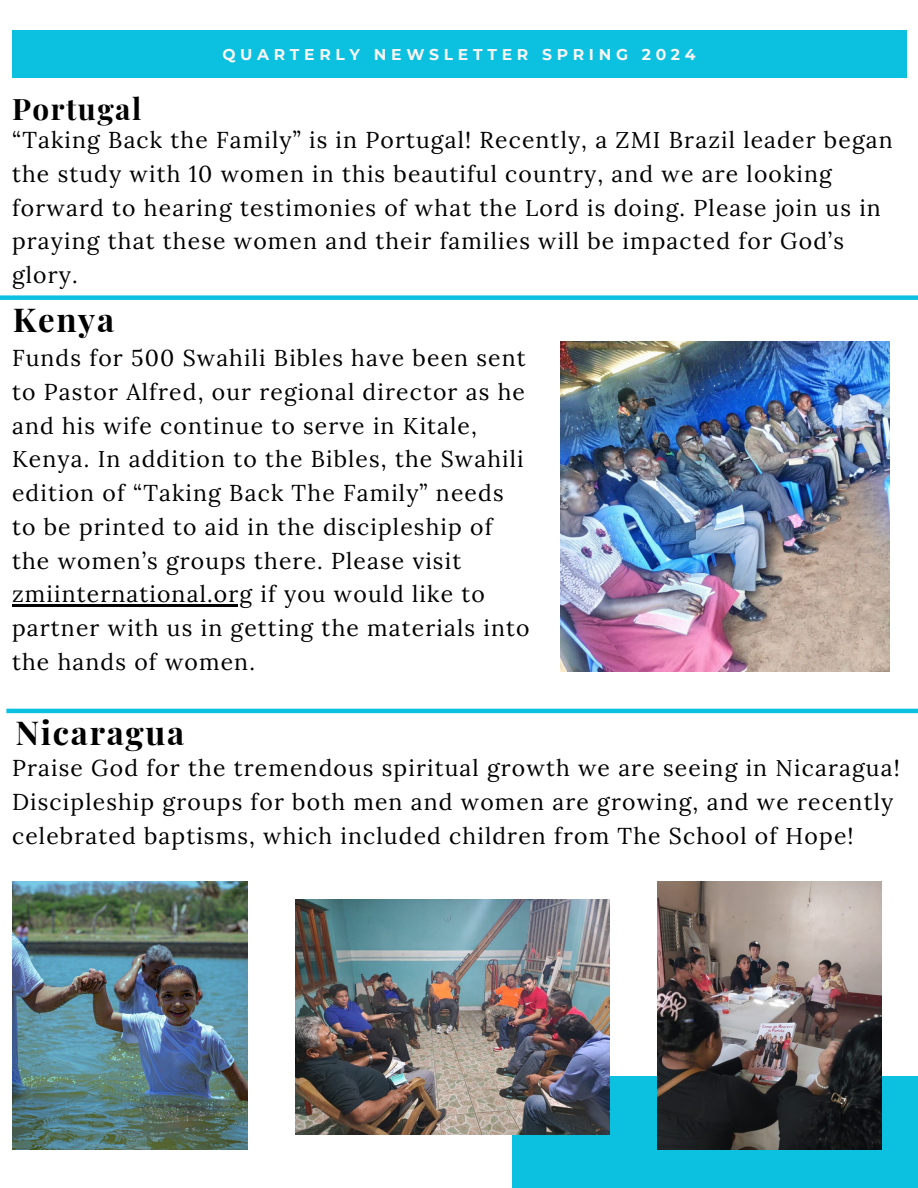
<style>
.page{position:relative;width:918px;height:1188px;background:#fff}
.page>*{position:absolute;margin:0;border:0;box-sizing:border-box;transform-origin:0 0}
.t1{font:700 33px "Playfair Display";letter-spacing:.05em;color:#000}
.t2{font:700 29.7px "Playfair Display";letter-spacing:.05em;color:#000}
.t3{font:22.95px/33.8px "Lora";letter-spacing:.05em;color:#000}
.t4{font:700 15.6px "Montserrat";letter-spacing:.3em;color:#f9f5f6}
</style>
<div class="page">
<div style="left:512px;top:1076px;width:406px;height:112px;background:#0cc0df"></div>
<img style="left:12px;top:881px;width:235px;height:268px">
<img style="left:560px;top:342px;width:330px;height:330px">
<img style="left:296px;top:899px;width:314px;height:235px">
<img style="left:658px;top:881px;width:224px;height:268px">
<hr style="left:12px;top:605px;width:241px;height:2px;background:#000">
<div style="left:12px;top:30px;width:894px;height:48px;background:#0cc0df"></div>
<div style="left:0;top:295px;width:918px;height:5px;background:#0cc0df"></div>
<hr style="left:6px;top:709px;width:912px;height:4px;background:#0cc0df">
<p class="t4" style="left:222px;top:45px;width:475px">QUARTERLY NEWSLETTER SPRING 2024</p>
<p class="t2" style="left:12px;top:88px;width:131px">Portugal</p>
<h3 class="t3" style="left:12px;top:123px;width:882px">“Taking Back the Family” is in Portugal! Recently, a ZMI Brazil leader began the study with 10 women in this beautiful country, and we are looking forward to hearing testimonies of what the Lord is doing. Please join us in praying that these women and their families will be impacted for God’s glory.</h3>
<h1 class="t1" style="left:13px;top:296px;width:103px">Kenya</h1>
<h3 class="t3" style="left:12px;top:341px;width:515px">Funds for 500 Swahili Bibles have been sent to Pastor Alfred, our regional director as he and his wife continue to serve in Kitale, Kenya. In addition to the Bibles, the Swahili edition of “Taking Back The Family” needs to be printed to aid in the discipleship of the women’s groups there. Please visit</h3>
<p class="t3" style="left:12px;top:577px;width:519px">zmiinternational.org if you would like to partner with us in getting the materials into the hands of women.</p>
<p class="t1" style="left:15px;top:710px;width:170px">Nicaragua</p>
<p class="t3" style="left:12px;top:751px;width:889px">Praise God for the tremendous spiritual growth we are seeing in Nicaragua!<br>Discipleship groups for both men and women are growing, and we recently celebrated baptisms, which included children from The School of Hope!</p>
</div>
